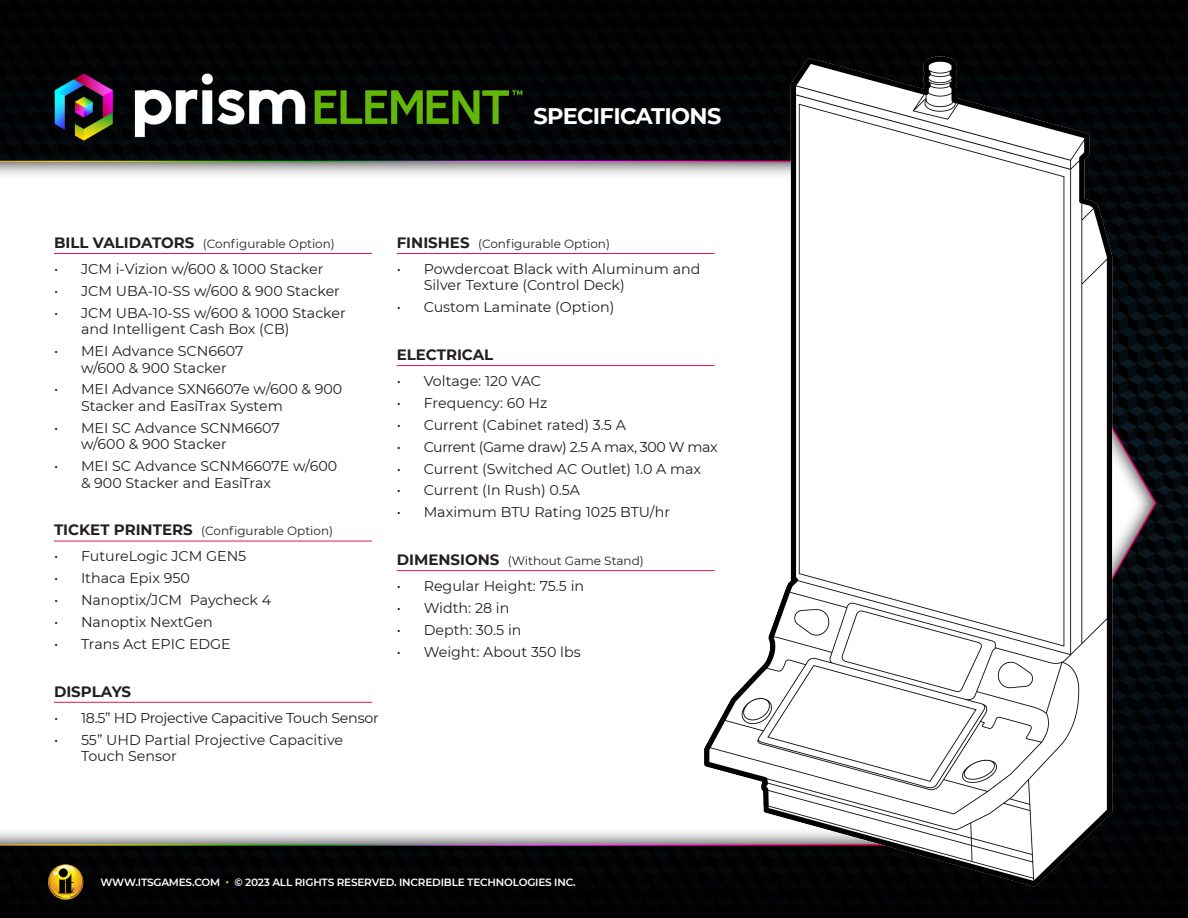
<style>
.page{position:relative;width:1188px;height:918px;background:#fff}
.page>*{position:absolute;margin:0;border:0;box-sizing:border-box;transform-origin:0 0}
.specs_h{font:700 22.5px "Montserrat";letter-spacing:-.03em;color:#fff}
.specs_h-2{font:700 15px "Montserrat";color:#231f20}
.t1{font:14.25px/16.5px "Montserrat";color:#231f20}
.t2{font:14.25px "Montserrat";letter-spacing:-.02em;color:#231f20}
.t3{font:14.25px "Montserrat";letter-spacing:-.03em;color:#231f20}
.specs_h-3{font:12px "Montserrat";color:#231f20}
.t4{font:600 10.5px "Montserrat";letter-spacing:-.02em;color:#fff}
.s1{font-weight:700;font-size:15px}
.s2{color:#feca0a}
</style>
<div class="page">
<img style="left:0;top:0;width:1188px;height:918px">
<hr style="left:54px;top:253px;width:318px;height:1px;background:#df1762">
<hr style="left:54px;top:541px;width:318px;height:1px;background:#df1762">
<hr style="left:54px;top:702px;width:318px;height:1px;background:#df1762">
<hr style="left:397px;top:253px;width:318px;height:1px;background:#df1762">
<hr style="left:397px;top:365px;width:318px;height:1px;background:#df1762">
<hr style="left:397px;top:570px;width:318px;height:1px;background:#df1762">
<svg style="left:48px;top:864px;width:35px;height:36px"></svg>
<img style="left:690px;top:22px;width:452px;height:896px">
<p class="specs_h" style="left:534px;top:100px;width:189px">SPECIFICATIONS</p>
<p class="specs_h-3" style="left:54px;top:235px;width:282px"><span class="s1">BILL VALIDATORS</span> (Configurable Option)</p>
<p class="t1" style="left:54px;top:260px;width:271px">• JCM i-Vizion w/600 &amp; 1000 Stacker</p>
<p class="t1" style="left:54px;top:282px;width:288px">• JCM UBA-10-SS w/600 &amp; 900 Stacker</p>
<p class="t1" style="left:81px;top:304px;width:266px;text-indent:-27px">• JCM UBA-10-SS w/600 &amp; 1000 Stacker and Intelligent Cash Box (CB)</p>
<p class="t1" style="left:81px;top:342px;width:164px;text-indent:-27px">• MEI Advance SCN6607 w/600 &amp; 900 Stacker</p>
<p class="t1" style="left:81px;top:381px;width:263px;text-indent:-27px">• MEI Advance SXN6607e w/600 &amp; 900<br>Stacker and EasiTrax System</p>
<p class="t1" style="left:81px;top:419px;width:200px;text-indent:-27px">• MEI SC Advance SCNM6607 w/600 &amp; 900 Stacker</p>
<p class="t1" style="left:81px;top:457px;width:258px;text-indent:-27px">• MEI SC Advance SCNM6607E w/600 &amp; 900 Stacker and EasiTrax</p>
<p class="specs_h-3" style="left:54px;top:523px;width:281px"><span class="s1">TICKET PRINTERS</span> (Configurable Option)</p>
<p class="t1" style="left:54px;top:548px;width:194px">• FutureLogic JCM GEN5</p>
<p class="t1" style="left:54px;top:570px;width:137px">• Ithaca Epix 950</p>
<p class="t1" style="left:54px;top:591px;width:219px">• Nanoptix/JCM Paycheck 4</p>
<p class="t1" style="left:54px;top:613px;width:160px">• Nanoptix NextGen</p>
<p class="t1" style="left:54px;top:635px;width:178px">• Trans Act EPIC EDGE</p>
<p class="specs_h-2" style="left:54px;top:681px;width:79px">DISPLAYS</p>
<p class="t2" style="left:54px;top:708px;width:326px">• 18.5” HD Projective Capacitive Touch Sensor</p>
<p class="t1" style="left:81px;top:731px;width:264px;text-indent:-27px">• 55” UHD Partial Projective Capacitive<br>Touch Sensor</p>
<p class="specs_h-3" style="left:397px;top:235px;width:215px"><span class="s1">FINISHES</span> (Configurable Option)</p>
<p class="t1" style="left:424px;top:260px;width:278px;text-indent:-27px">• Powdercoat Black with Aluminum and<br>Silver Texture (Control Deck)</p>
<p class="t1" style="left:397px;top:298px;width:219px">• Custom Laminate (Option)</p>
<p class="specs_h-2" style="left:397px;top:344px;width:98px">ELECTRICAL</p>
<p class="t1" style="left:397px;top:372px;width:146px">• Voltage: 120 VAC</p>
<p class="t1" style="left:397px;top:394px;width:152px">• Frequency: 60 Hz</p>
<p class="t1" style="left:397px;top:416px;width:231px">• Current (Cabinet rated) 3.5 A</p>
<p class="t3" style="left:397px;top:437px;width:323px">• Current (Game draw) 2.5 A max, 300 W max</p>
<p class="t1" style="left:397px;top:460px;width:306px">• Current (Switched AC Outlet) 1.0 A max</p>
<p class="t1" style="left:397px;top:482px;width:185px">• Current (In Rush) 0.5A</p>
<p class="t1" style="left:397px;top:504px;width:275px">• Maximum BTU Rating 1025 BTU/hr</p>
<p class="specs_h-3" style="left:397px;top:553px;width:249px"><span class="s1">DIMENSIONS</span> (Without Game Stand)</p>
<p class="t1" style="left:397px;top:577px;width:189px">• Regular Height: 75.5 in</p>
<p class="t1" style="left:397px;top:599px;width:114px">• Width: 28 in</p>
<p class="t1" style="left:397px;top:621px;width:126px">• Depth: 30.5 in</p>
<p class="t1" style="left:397px;top:643px;width:185px">• Weight: About 350 lbs</p>
<p class="t4" style="left:100px;top:875px;width:477px">WWW.ITSGAMES.COM <span class="s2">•</span> © 2023 ALL RIGHTS RESERVED. INCREDIBLE TECHNOLOGIES INC.</p>
</div>
